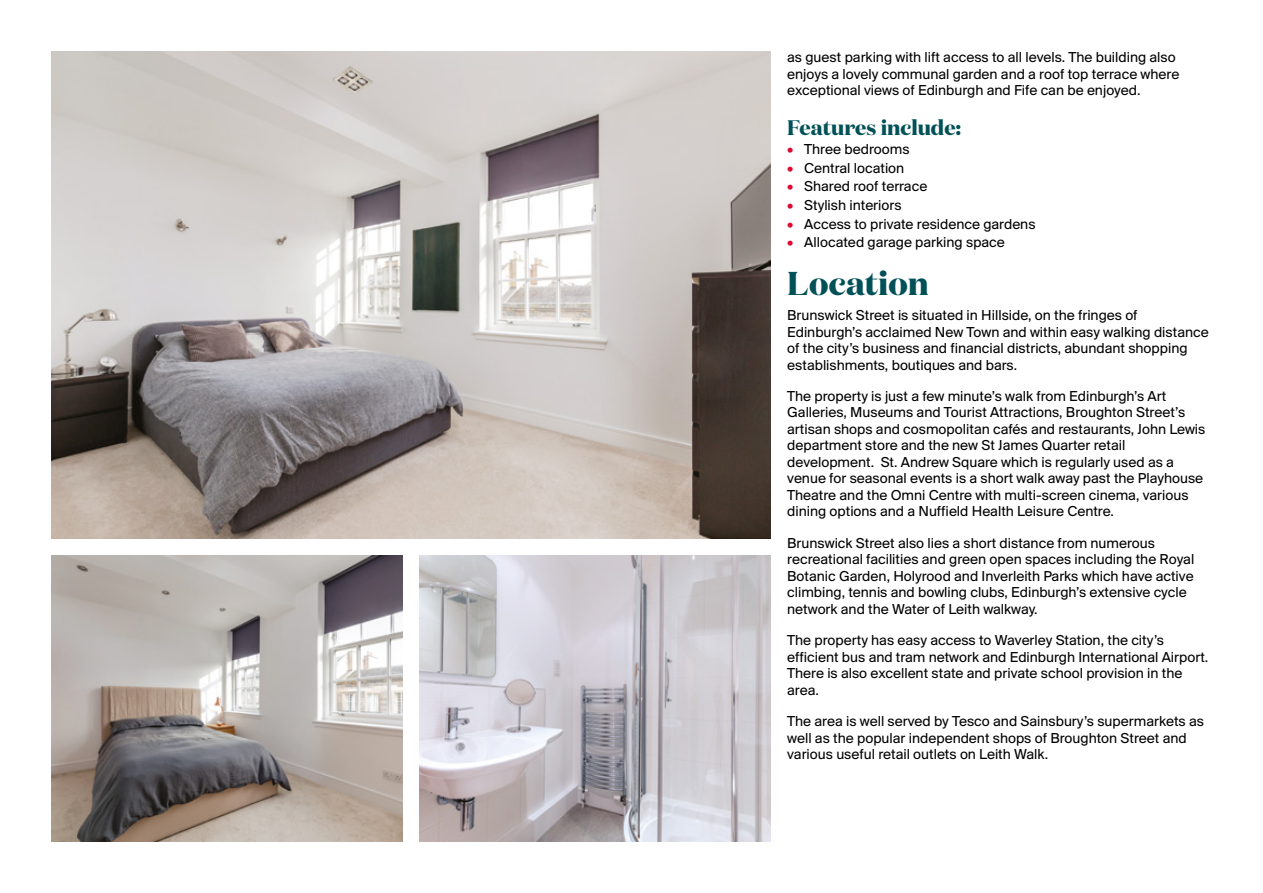
<style>
.page{position:relative;width:1263px;height:893px;background:#fff}
.page>*{position:absolute;margin:0;border:0;box-sizing:border-box;transform-origin:0 0}
.t1{font:700 33px "Domaine Disp";color:#005157}
.t2{font:700 21px "Domaine Disp";color:#005157}
.t3{font:15px/16.5px "Suisse BP Intl";color:#000}
.s1{color:#dd0932}
</style>
<div class="page">
<img style="left:51px;top:556px;width:351px;height:286px">
<img style="left:51px;top:51px;width:719px;height:488px">
<img style="left:419px;top:556px;width:351px;height:286px">
<p class="t3" style="left:787px;top:49px;width:394px">as guest parking with lift access to all levels. The building also enjoys a lovely communal garden and a roof top terrace where exceptional views of Edinburgh and Fife can be enjoyed.</p>
<h2 class="t2" style="left:787px;top:114px;width:175px">Features include:</h2>
<p class="t3" style="left:787px;top:141px;width:124px"><span class="s1">•</span> Three bedrooms</p>
<p class="t3" style="left:787px;top:159px;width:119px"><span class="s1">•</span> Central location</p>
<p class="t3" style="left:787px;top:178px;width:142px"><span class="s1">•</span> Shared roof terrace</p>
<p class="t3" style="left:787px;top:196px;width:116px"><span class="s1">•</span> Stylish interiors</p>
<p class="t3" style="left:787px;top:215px;width:250px"><span class="s1">•</span> Access to private residence gardens</p>
<p class="t3" style="left:787px;top:234px;width:219px"><span class="s1">•</span> Allocated garage parking space</p>
<h1 class="t1" style="left:787px;top:262px;width:143px">Location</h1>
<p class="t3" style="left:787px;top:307px;width:423px">Brunswick Street is situated in Hillside, on the fringes of Edinburgh’s acclaimed New Town and within easy walking distance of the city’s business and financial districts, abundant shopping establishments, boutiques and bars.</p>
<p class="t3" style="left:787px;top:387px;width:420px">The property is just a few minute’s walk from Edinburgh’s Art Galleries, Museums and Tourist Attractions, Broughton Street’s artisan shops and cosmopolitan cafés and restaurants, John Lewis department store and the new St James Quarter retail development. St. Andrew Square which is regularly used as a venue for seasonal events is a short walk away past the Playhouse Theatre and the Omni Centre with multi-screen cinema, various dining options and a Nuffield Health Leisure Centre.</p>
<p class="t3" style="left:787px;top:534px;width:409px">Brunswick Street also lies a short distance from numerous recreational facilities and green open spaces including the Royal Botanic Garden, Holyrood and Inverleith Parks which have active climbing, tennis and bowling clubs, Edinburgh’s extensive cycle network and the Water of Leith walkway.</p>
<p class="t3" style="left:787px;top:632px;width:423px">The property has easy access to Waverley Station, the city’s efficient bus and tram network and Edinburgh International Airport.<br>There is also excellent state and private school provision in the area.</p>
<p class="t3" style="left:787px;top:713px;width:418px">The area is well served by Tesco and Sainsbury’s supermarkets as well as the popular independent shops of Broughton Street and various useful retail outlets on Leith Walk.</p>
</div>
